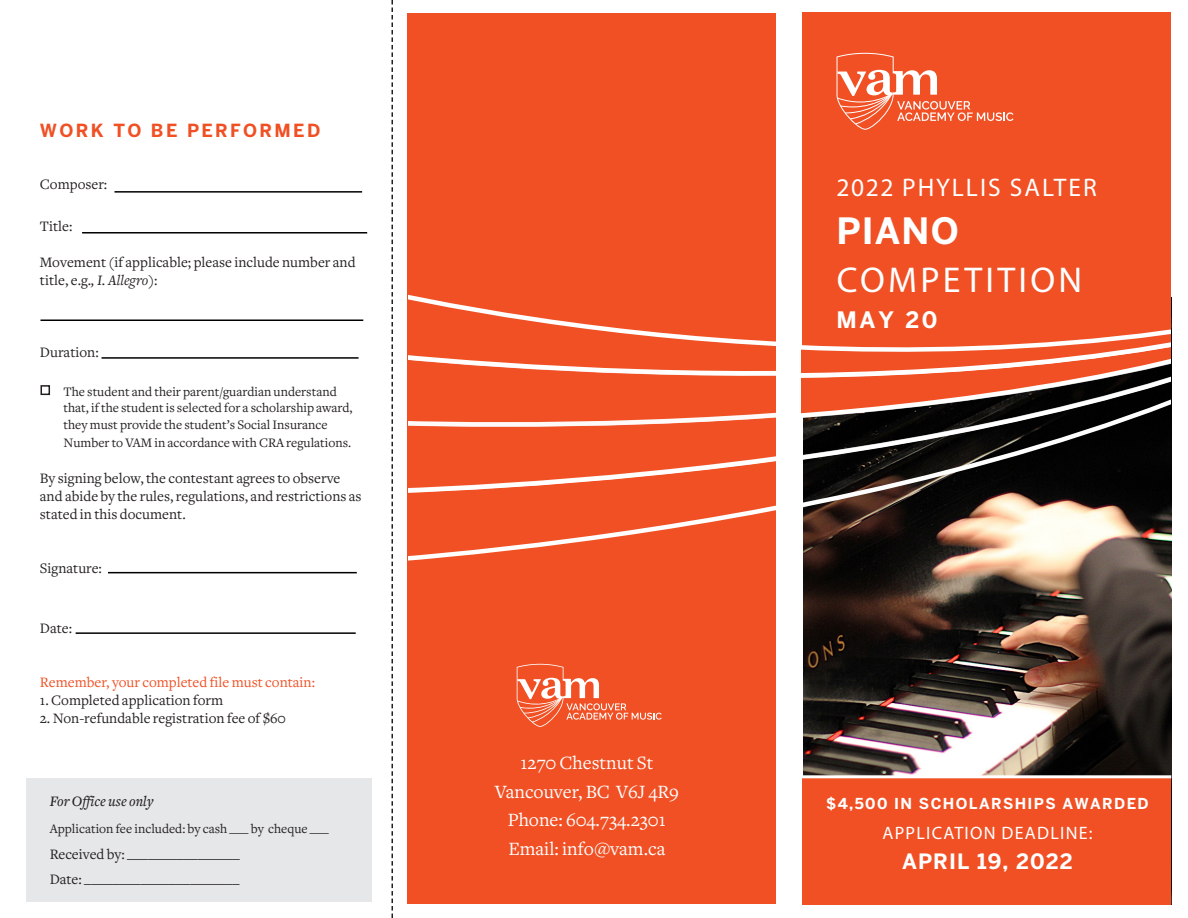
<style>
.page{position:relative;width:1188px;height:918px;background:#fff}
.page>*{position:absolute;margin:0;border:0;box-sizing:border-box;transform-origin:0 0}
.t1{font:36px "Myriad Pro";letter-spacing:.09em;color:#fff}
.t2{font:700 36px "Benton Sans";letter-spacing:.03em;color:#fff}
.t3{font:25.5px "Myriad Pro";letter-spacing:.08em;color:#fff}
.t4{font:700 22.5px "Benton Sans";color:#fff}
.t5{font:700 21px "Benton Sans";letter-spacing:.05em;color:#fff}
.t6{font:19.5px "Freight Text";color:#fff}
.t7{font:18px "Myriad Pro";letter-spacing:.07em;color:#fff}
.t8{font:700 18px "Benton Sans";letter-spacing:.13em;color:#f05024}
.t9{font:15px/18px "Freight Text";color:#231f20}
.t10{font:15px "Freight Text";color:#f05024}
.t11{font:700 15px "Benton Sans";letter-spacing:.09em;color:#fff}
.t12{font:italic 500 15px "Freight Text";color:#231f20}
.t13{font:13.5px/16.2px "Freight Text";color:#231f20}
.s1{font-style:italic}
</style>
<div class="page">
<img style="left:803px;top:538px;width:368px;height:237px">
<div style="left:407px;top:14px;width:369px;height:890px;background:#f05024"></div>
<div style="left:802px;top:13px;width:369px;height:340px;background:#f05024"></div>
<svg style="left:517px;top:664px;width:145px;height:63px"></svg>
<hr style="left:114px;top:191px;width:248px;height:2px;background:#000">
<hr style="left:108px;top:572px;width:249px;height:1px;background:#000">
<hr style="left:102px;top:357px;width:257px;height:2px;background:#000">
<hr style="left:40px;top:320px;width:323px;height:1px;background:#000">
<hr style="left:82px;top:232px;width:285px;height:2px;background:#000">
<hr style="left:76px;top:632px;width:280px;height:2px;background:#000">
<svg style="left:392px;top:0;width:1px;height:918px"></svg>
<div style="left:26px;top:778px;width:346px;height:124px;background:#e6e7e9"></div>
<div style="left:802px;top:777px;width:369px;height:127px;background:#f05024"></div>
<hr style="left:787px;top:775px;width:384px;height:3px;background:#fff">
<svg style="left:837px;top:53px;width:177px;height:77px"></svg>
<img style="left:803px;top:499px;width:368px;height:39px">
<svg style="left:803px;top:464px;width:368px;height:35px;background:#1c1917"></svg>
<svg style="left:803px;top:438px;width:368px;height:26px;background:#222221"></svg>
<svg style="left:802px;top:329px;width:369px;height:109px;fill:#f05024"></svg>
<svg style="left:408px;top:505px;width:368px;height:56px"></svg>
<svg style="left:408px;top:456px;width:368px;height:37px"></svg>
<svg style="left:408px;top:294px;width:368px;height:133px"></svg>
<div style="left:40px;top:385px;width:10px;height:10px;border:2px solid #231f20"></div>
<p class="t8" style="left:40px;top:120px;width:282px">WORK TO BE PERFORMED</p>
<p class="t9" style="left:40px;top:176px;width:69px">Composer:</p>
<p class="t9" style="left:40px;top:217px;width:34px">Title:</p>
<p class="t9" style="left:40px;top:253px;width:317px">Movement (if applicable; please include number and title, e.g.<span class="s1">, I. Allegro</span>):</p>
<p class="t9" style="left:40px;top:343px;width:60px">Duration:</p>
<p class="t13" style="left:64px;top:384px;width:291px">The student and their parent/guardian understand that, if the student is selected for a scholarship award, they must provide the student’s Social Insurance</p>
<p class="t13" style="left:64px;top:434px;width:289px">Number to VAM in accordance with CRA regulations.</p>
<p class="t9" style="left:40px;top:469px;width:323px">By signing below, the contestant agrees to observe and abide by the rules, regulations, and restrictions as stated in this document.</p>
<p class="t9" style="left:40px;top:559px;width:64px">Signature:</p>
<p class="t9" style="left:40px;top:619px;width:34px">Date:</p>
<p class="t10" style="left:40px;top:673px;width:277px">Remember, your completed file must contain:</p>
<p class="t9" style="left:40px;top:691px;width:185px">1. Completed application form</p>
<p class="t9" style="left:40px;top:709px;width:248px">2. Non-refundable registration fee of $60</p>
<p class="t12" style="left:50px;top:793px;width:105px">For Office use only</p>
<p class="t13" style="left:50px;top:821px;width:281px">Application fee included: by cash ___ by cheque ___</p>
<p class="t9" style="left:50px;top:845px;width:192px">Received by: ________________</p>
<p class="t9" style="left:50px;top:871px;width:191px">Date: ______________________</p>
<p class="t6" style="left:520px;top:752px;width:134px">1270 Chestnut St</p>
<p class="t6" style="left:495px;top:781px;width:185px">Vancouver, BC V6J 4R9</p>
<p class="t6" style="left:508px;top:809px;width:160px">Phone: 604.734.2301</p>
<p class="t6" style="left:508px;top:838px;width:159px">Email: info@vam.ca</p>
<p class="t3" style="left:837px;top:171px;width:262px">2022 PHYLLIS SALTER</p>
<p class="t2" style="left:837px;top:209px;width:124px">PIANO</p>
<p class="t1" style="left:837px;top:257px;width:247px">COMPETITION</p>
<p class="t4" style="left:837px;top:306px;width:103px">MAY 20</p>
<p class="t11" style="left:826px;top:795px;width:324px">$4,500 IN SCHOLARSHIPS AWARDED</p>
<p class="t7" style="left:882px;top:822px;width:212px">APPLICATION DEADLINE:</p>
<p class="t5" style="left:902px;top:849px;width:172px">APRIL 19, 2022</p>
</div>
